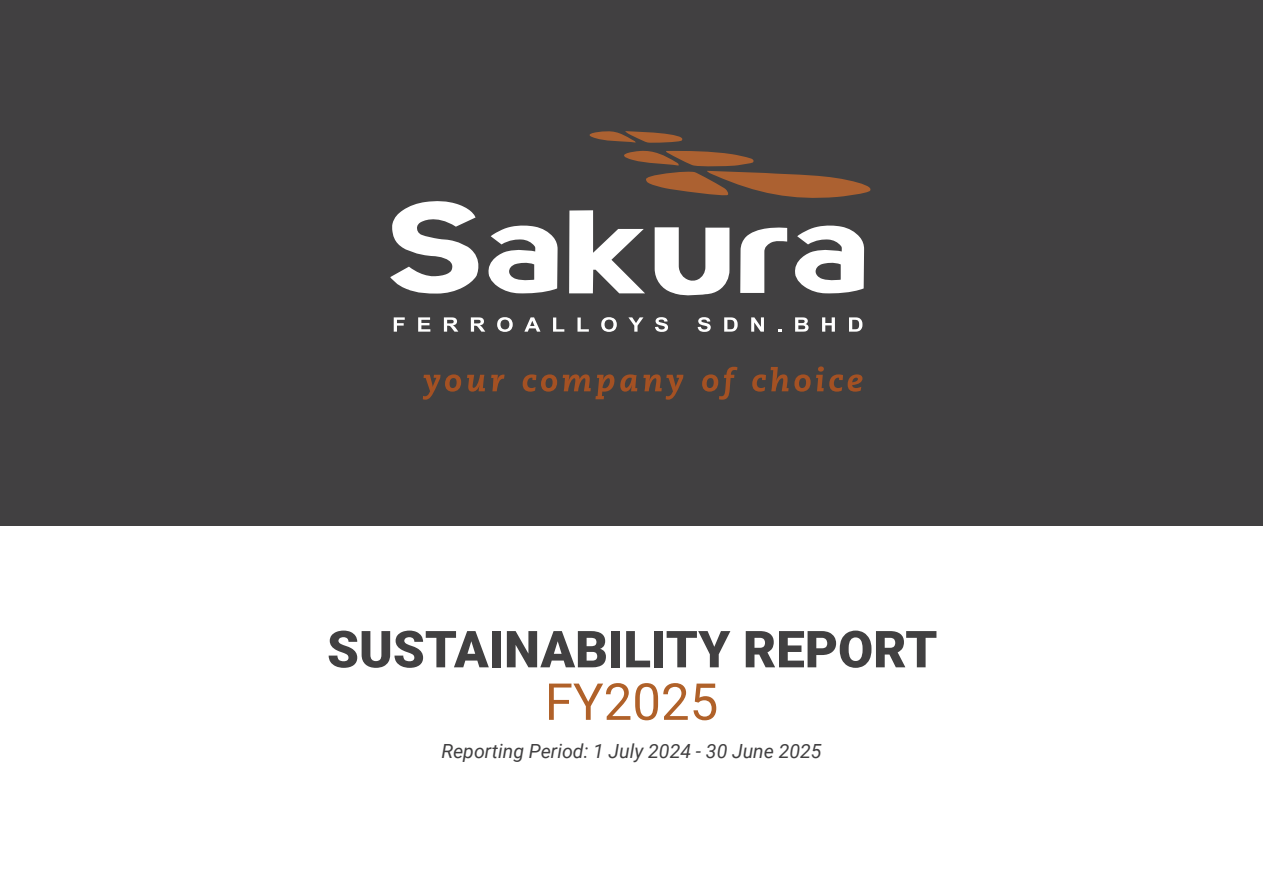
<style>
.page{position:relative;width:1263px;height:893px;background:#fff}
.page>*{position:absolute;margin:0;border:0;box-sizing:border-box;transform-origin:0 0}
.Paragraph_Style_1{font:900 51px "Roboto";color:#414041}
.Paragraph_Style_1-2{font:51px "Roboto";color:#b06129}
.t1{font:italic 19.5px "Roboto";color:#414041}
</style>
<div class="page">
<div style="left:0;top:0;width:1263px;height:526px;background:#414041"></div>
<svg style="left:624px;top:150px;width:247px;height:48px"></svg>
<svg style="left:589px;top:131px;width:94px;height:12px"></svg>
<svg style="left:423px;top:374px;width:38px;height:26px"></svg>
<svg style="left:467px;top:375px;width:18px;height:17px"></svg>
<svg style="left:491px;top:375px;width:14px;height:16px"></svg>
<svg style="left:523px;top:374px;width:34px;height:18px"></svg>
<svg style="left:563px;top:374px;width:51px;height:25px"></svg>
<svg style="left:620px;top:374px;width:17px;height:18px"></svg>
<svg style="left:643px;top:374px;width:40px;height:26px"></svg>
<svg style="left:702px;top:367px;width:35px;height:33px"></svg>
<svg style="left:752px;top:366px;width:110px;height:26px"></svg>
<svg style="left:394px;top:317px;width:11px;height:15px"></svg>
<svg style="left:418px;top:317px;width:12px;height:15px"></svg>
<svg style="left:444px;top:317px;width:14px;height:15px"></svg>
<svg style="left:471px;top:317px;width:14px;height:15px"></svg>
<svg style="left:497px;top:317px;width:16px;height:15px"></svg>
<svg style="left:524px;top:317px;width:16px;height:15px"></svg>
<svg style="left:553px;top:317px;width:11px;height:15px"></svg>
<svg style="left:577px;top:317px;width:12px;height:15px"></svg>
<svg style="left:601px;top:317px;width:16px;height:15px"></svg>
<svg style="left:628px;top:317px;width:15px;height:15px"></svg>
<svg style="left:655px;top:317px;width:13px;height:15px"></svg>
<svg style="left:698px;top:317px;width:13px;height:15px"></svg>
<svg style="left:724px;top:317px;width:14px;height:15px"></svg>
<svg style="left:751px;top:317px;width:13px;height:15px"></svg>
<svg style="left:795px;top:317px;width:13px;height:15px"></svg>
<svg style="left:822px;top:317px;width:13px;height:15px"></svg>
<svg style="left:849px;top:317px;width:13px;height:15px"></svg>
<svg style="left:390px;top:201px;width:168px;height:93px"></svg>
<svg style="left:569px;top:210px;width:76px;height:83px"></svg>
<svg style="left:655px;top:227px;width:74px;height:69px"></svg>
<svg style="left:740px;top:225px;width:124px;height:69px"></svg>
<p class="Paragraph_Style_1" style="left:327px;top:613px;width:612px">SUSTAINABILITY REPORT</p>
<p class="Paragraph_Style_1-2" style="left:545px;top:666px;width:175px">FY2025</p>
<p class="t1" style="left:441px;top:737px;width:382px">Reporting Period: 1 July 2024 - 30 June 2025</p>
</div>
